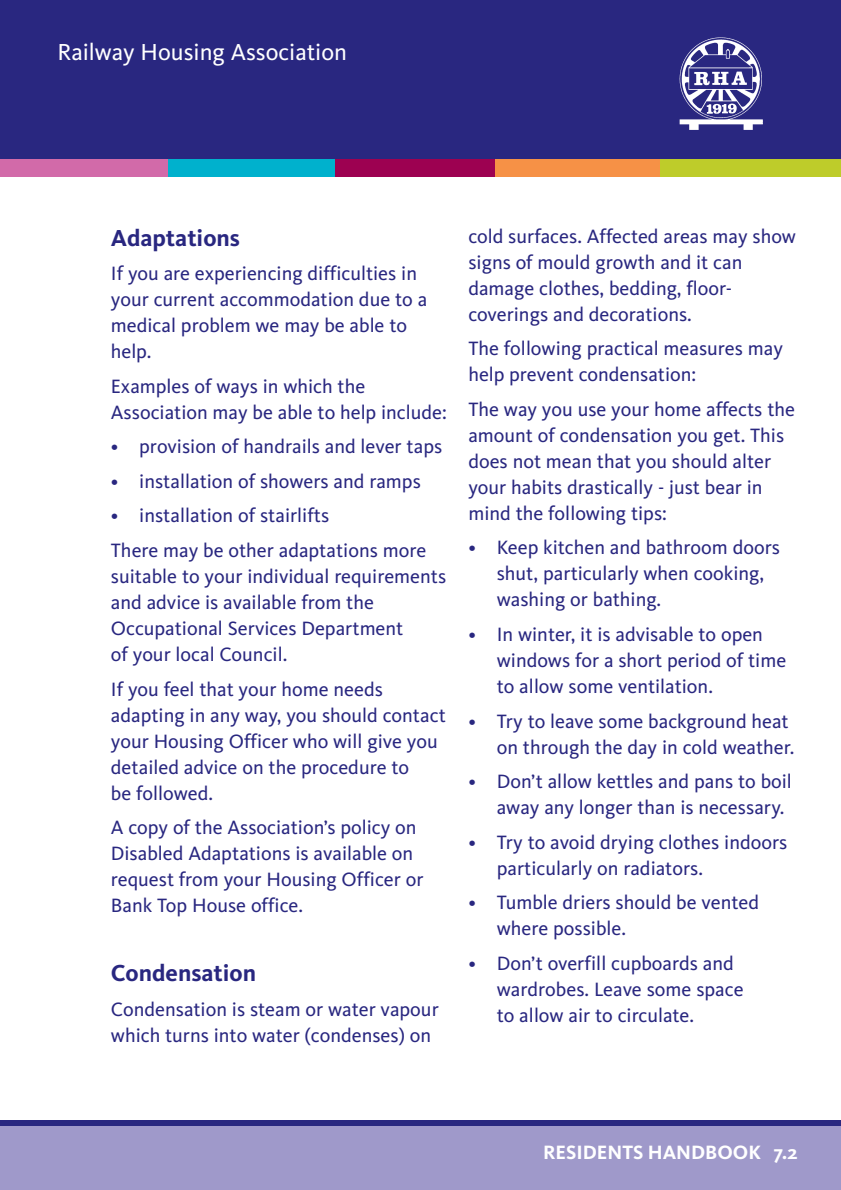
<style>
.page{position:relative;width:841px;height:1190px;background:#fff}
.page>*{position:absolute;margin:0;border:0;box-sizing:border-box;transform-origin:0 0}
.t1{font:24px "Kievit";color:#fff}
.t2{font:700 24px "Kievit";color:#292780}
.t3{font:20px/26px "Kievit";color:#292780}
.t4{font:700 20px "Kievit";color:#fff}
</style>
<div class="page">
<div style="left:0;top:1125px;width:840px;height:65px;background:#9f99ca"></div>
<div style="left:0;top:1120px;width:840px;height:6px;background:#292780"></div>
<div style="left:0;top:0;width:840px;height:159px;background:#292780"></div>
<img style="left:679px;top:37px;width:84px;height:93px">
<div style="left:331px;top:159px;width:170px;height:17px;background:#9d0151"></div>
<div style="left:165px;top:159px;width:170px;height:17px;background:#00b1cd"></div>
<div style="left:0;top:159px;width:167px;height:17px;background:#d26aa9"></div>
<div style="left:495px;top:159px;width:170px;height:17px;background:#f69146"></div>
<div style="left:659px;top:159px;width:181px;height:17px;background:#becc2a"></div>
<p class="t1" style="left:57px;top:38px;width:291px">Railway Housing Association</p>
<p class="t2" style="left:111px;top:223px;width:131px">Adaptations</p>
<p class="t3" style="left:111px;top:260px;width:318px">If you are experiencing difficulties in your current accommodation due to a medical problem we may be able to help.</p>
<p class="t3" style="left:111px;top:373px;width:337px">Examples of ways in which the<br>Association may be able to help include:</p>
<p class="t3" style="left:111px;top:433px;width:333px">• provision of handrails and lever taps</p>
<p class="t3" style="left:111px;top:468px;width:311px">• installation of showers and ramps</p>
<p class="t3" style="left:111px;top:498px;width:317px;line-height:34.6px">• installation of stairlifts<br>There may be other adaptations more</p>
<p class="t3" style="left:111px;top:563px;width:337px">suitable to your individual requirements and advice is available from the Occupational Services Department<br>of your local Council.</p>
<p class="t3" style="left:111px;top:675px;width:336px">If you feel that your home needs adapting in any way, you should contact your Housing Officer who will give you detailed advice on the procedure to<br>be followed.</p>
<p class="t3" style="left:111px;top:814px;width:314px">A copy of the Association’s policy on Disabled Adaptations is available on request from your Housing Officer or Bank Top House office.</p>
<p class="t2" style="left:111px;top:958px;width:147px">Condensation</p>
<p class="t3" style="left:111px;top:995px;width:329px">Condensation is steam or water vapour which turns into water (condenses) on</p>
<p class="t3" style="left:468px;top:223px;width:329px">cold surfaces. Affected areas may show signs of mould growth and it can damage clothes, bedding, floor&shy;coverings and decorations.</p>
<p class="t3" style="left:468px;top:335px;width:316px">The following practical measures may help prevent condensation:</p>
<p class="t3" style="left:468px;top:396px;width:328px">The way you use your home affects the amount of condensation you get. This does not mean that you should alter your habits drastically - just bear in mind the following tips:</p>
<p class="t3" style="left:496px;top:534px;width:284px;text-indent:-28px">• Keep kitchen and bathroom doors shut, particularly when cooking, washing or bathing.</p>
<p class="t3" style="left:496px;top:621px;width:291px;text-indent:-28px">• In winter, it is advisable to open windows for a short period of time to allow some ventilation.</p>
<p class="t3" style="left:468px;top:707px;width:327px;text-align:right">• Try to leave some background heat on through the day in cold weather.</p>
<p class="t3" style="left:496px;top:768px;width:296px;text-indent:-28px">• Don’t allow kettles and pans to boil away any longer than is necessary.</p>
<p class="t3" style="left:496px;top:828px;width:292px;text-indent:-28px">• Try to avoid drying clothes indoors particularly on radiators.</p>
<p class="t3" style="left:496px;top:889px;width:264px;text-indent:-28px">• Tumble driers should be vented where possible.</p>
<p class="t3" style="left:496px;top:949px;width:248px;text-indent:-28px">• Don’t overfill cupboards and wardrobes. Leave some space to allow air to circulate.</p>
<p class="t4" style="left:543px;top:1140px;width:256px">RESIDENTS HANDBOOK 7.2</p>
</div>
